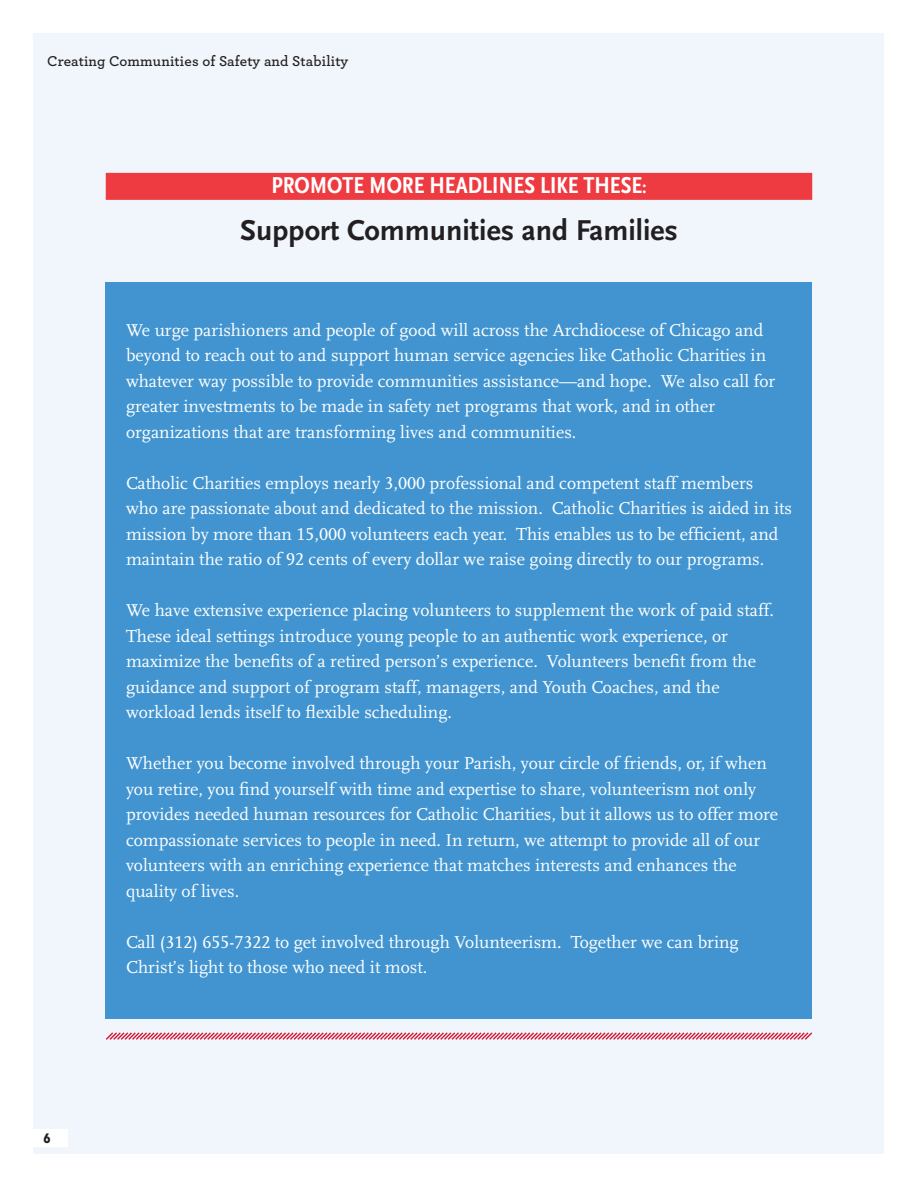
<style>
.page{position:relative;width:918px;height:1188px;background:#fff}
.page>*{position:absolute;margin:0;border:0;box-sizing:border-box;transform-origin:0 0}
.t1{font:700 30px "Scala Sans";color:#231f20}
.t2{font:24px "Scala Sans Bold Con";color:#fff}
.t3{font:18px/25.5px "Scala LF";color:#fff}
.t4{font:600 15px "Archer";letter-spacing:.01em;color:#231f20}
.t5{font:700 condensed 13.5px "Avenir Next LT Pro";color:#231f20}
.s1{font-size:18px}
</style>
<div class="page">
<div style="left:34px;top:34px;width:850px;height:1120px;background:#f0f6fb"></div>
<div style="left:0;top:1129px;width:68px;height:18px;background:#fff"></div>
<div style="left:106px;top:282px;width:706px;height:737px;background:#4194d0"></div>
<div style="left:106px;top:173px;width:706px;height:27px;background:#ee3a41"></div>
<svg style="left:105px;top:1032px;width:708px;height:8px"></svg>
<p class="t4" style="left:47px;top:50px;width:303px">Creating Communities of Safety and Stability</p>
<h2 class="t2" style="left:271px;top:172px;width:377px">PROMOTE MORE HEADLINES LIKE TH ESE<span class="s1">:</span></h2>
<h1 class="t1" style="left:240px;top:214px;width:439px">Support Communities and Families</h1>
<p class="t5" style="left:44px;top:1130px;width:9px">6</p>
<p class="t3" style="left:126px;top:318px;width:651px">We urge parishioners and people of good will across the Archdiocese of Chicago and beyond to reach out to and support human service agencies like Catholic Charities in whatever way possible to provide communities assistance—and hope. We also call for greater investments to be made in safety net programs that work, and in other organizations that are transforming lives and communities.</p>
<p class="t3" style="left:126px;top:471px;width:668px">Catholic Charities employs nearly 3,000 professional and competent staff members<br>who are passionate about and dedicated to the mission. Catholic Charities is aided in its mission by more than 15,000 volunteers each year. This enables us to be efficient, and maintain the ratio of 92 cents of every dollar we raise going directly to our programs.</p>
<p class="t3" style="left:126px;top:598px;width:650px">We have extensive experience placing volunteers to supplement the work of paid staff.<br>These ideal settings introduce young people to an authentic work experience, or maximize the benefits of a retired person’s experience. Volunteers benefit from the guidance and support of program staff, managers, and Youth Coaches, and the workload lends itself to flexible scheduling.</p>
<p class="t3" style="left:126px;top:751px;width:654px">Whether you become involved through your Parish, your circle of friends, or, if when you retire, you find yourself with time and expertise to share, volunteerism not only provides needed human resources for Catholic Charities, but it allows us to offer more compassionate services to people in need. In return, we attempt to provide all of our volunteers with an enriching experience that matches interests and enhances the quality of lives.</p>
<p class="t3" style="left:126px;top:930px;width:614px">Call (312) 655-7322 to get involved through Volunteerism. Together we can bring<br>Christ’s light to those who need it most.</p>
</div>
